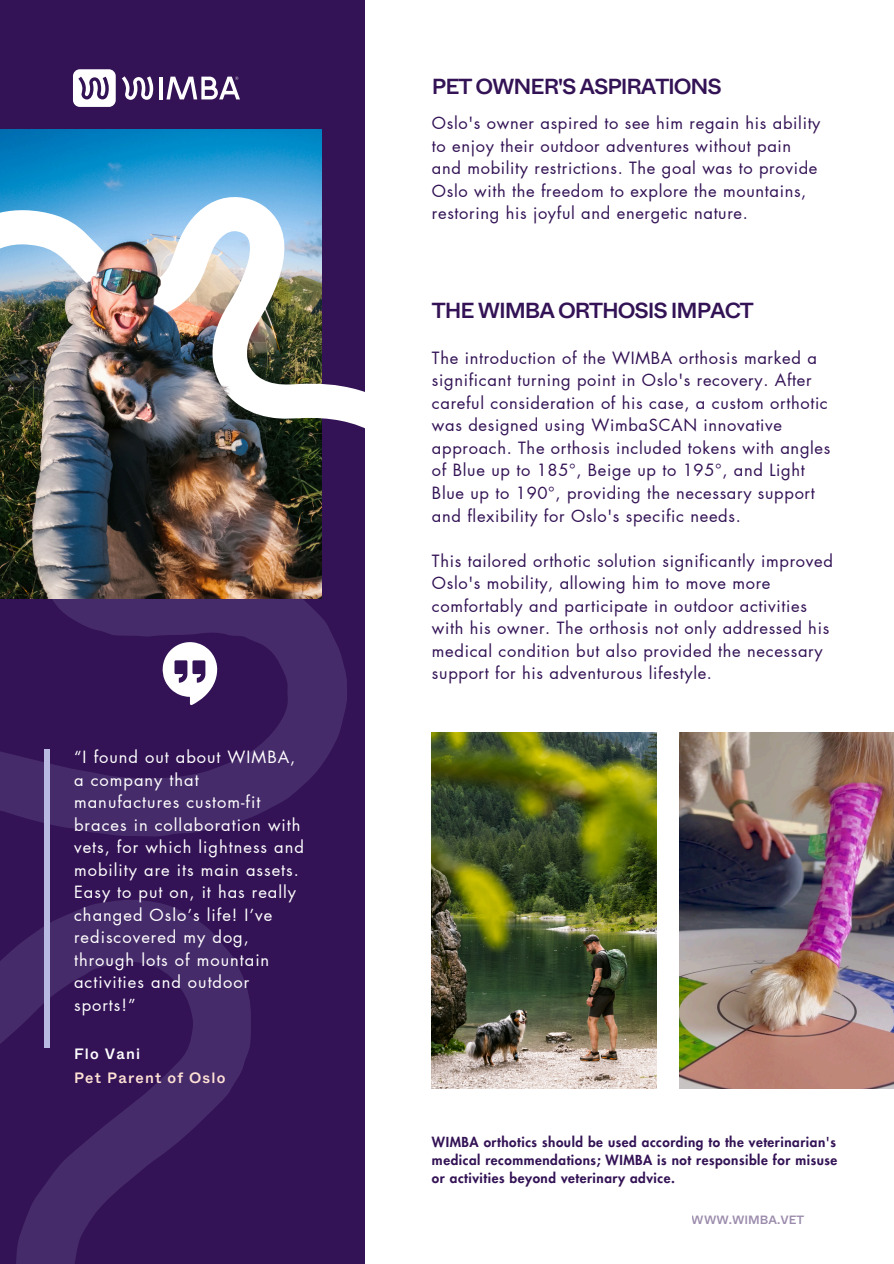
<style>
.page{position:relative;width:894px;height:1264px;background:#fff}
.page>*{position:absolute;margin:0;border:0;box-sizing:border-box;transform-origin:0 0}
.t1{font:500 21.75px "ABC Whyte";letter-spacing:-.05em;color:#331355}
.t2{font:16.5px/22.5px "Futura LT Pro";letter-spacing:.04em;color:#331355}
.t3{font:16.5px/22.5px "Futura LT Pro";letter-spacing:.06em;color:#fff}
.t4{font:500 15px "ABC Whyte";letter-spacing:.08em;color:#ffe1d5}
.t5{font:500 15px "ABC Whyte";letter-spacing:.08em;color:#fff}
.t6{font:800 13.5px/18px "Futura LT Pro";letter-spacing:.04em;color:#331355;text-align:justify}
.t7{font:500 12px "ABC Whyte";color:#331355}
</style>
<div class="page">
<div style="left:0;top:0;width:364px;height:1263px;background:#331355"></div>
<svg style="left:0;top:434px;width:346px;height:829px"></svg>
<svg style="left:162px;top:642px;width:55px;height:63px"></svg>
<div style="left:45px;top:749px;width:5px;height:298px;background:#b9bae2"></div>
<svg style="left:321px;top:197px;width:44px;height:237px"></svg>
<img style="left:0;top:129px;width:321px;height:468px">
<img style="left:432px;top:732px;width:224px;height:356px">
<img style="left:679px;top:732px;width:214px;height:356px">
<svg style="left:73px;top:69px;width:43px;height:38px"></svg>
<svg style="left:122px;top:76px;width:31px;height:24px"></svg>
<hr style="left:159px;top:77px;width:3px;height:22px;background:#fff">
<svg style="left:166px;top:77px;width:74px;height:22px"></svg>
<h1 class="t3" style="left:74px;top:746px;width:231px">“I found out about WIMBA, a company that manufactures custom-fit braces in collaboration with vets, for which lightness and mobility are its main assets.<br>Easy to put on, it has really changed Oslo’s life! I’ve rediscovered my dog, through lots of mountain activities and outdoor sports!”</h1>
<p class="t5" style="left:74px;top:1043px;width:68px">Flo Vani</p>
<p class="t4" style="left:74px;top:1067px;width:153px">Pet Parent of Oslo</p>
<h2 class="t1" style="left:432px;top:71px;width:291px">PET OWNER'S ASPIRATIONS</h2>
<p class="t2" style="left:432px;top:112px;width:390px">Oslo's owner aspired to see him regain his ability to enjoy their outdoor adventures without pain and mobility restrictions. The goal was to provide Oslo with the freedom to explore the mountains, restoring his joyful and energetic nature.</p>
<h3 class="t1" style="left:432px;top:295px;width:323px">THE WIMBA ORTHOSIS IMPACT</h3>
<h2 class="t2" style="left:432px;top:347px;width:400px">The introduction of the WIMBA orthosis marked a significant turning point in Oslo's recovery. After careful consideration of his case, a custom orthotic was designed using WimbaSCAN innovative approach. The orthosis included tokens with angles of Blue up to 185°, Beige up to 195°, and Light Blue up to 190°, providing the necessary support and flexibility for Oslo's specific needs.</h2>
<p class="t2" style="left:432px;top:550px;width:402px">This tailored orthotic solution significantly improved Oslo's mobility, allowing him to move more comfortably and participate in outdoor activities with his owner. The orthosis not only addressed his medical condition but also provided the necessary support for his adventurous lifestyle.</p>
<h1 class="t6" style="left:432px;top:1133px;width:407px">WIMBA orthotics should be used according to the veterinarian's medical recommendations; WIMBA is not responsible for misuse or activities beyond veterinary advice.</h1>
<p class="t7" style="left:691px;top:1211px;width:114px">WWW.WIMBA.VET</p>
</div>
